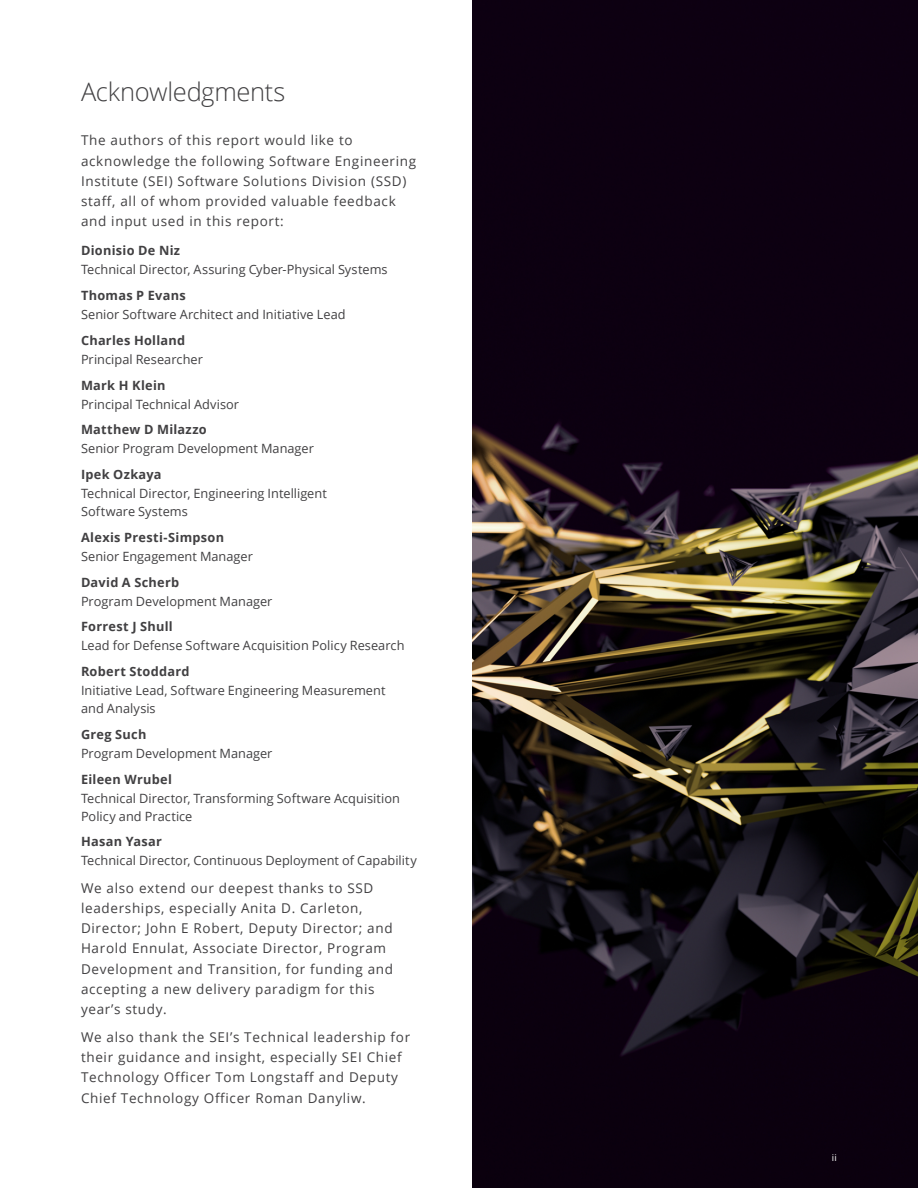
<style>
.page{position:relative;width:918px;height:1188px;background:#fff}
.page>*{position:absolute;margin:0;border:0;box-sizing:border-box;transform-origin:0 0}
.t1{font:300 25.5px "Open Sans";letter-spacing:-.015em;color:#414042}
.t2{font:13.5px/20.2px "Open Sans";letter-spacing:.05em;color:#414042}
.t3{font:12.75px/18px "Open Sans";color:#414042}
.t4{font:700 12.75px "Open Sans";letter-spacing:.02em;color:#414042}
.t5{font:9.3px "Open Sans";color:#fff}
</style>
<div class="page">
<img style="left:472px;top:0;width:446px;height:1188px">
<h1 class="t1" style="left:81px;top:74px;width:206px">Acknowledgments</h1>
<p class="t2" style="left:81px;top:130px;width:337px">The authors of this report would like to acknowledge the following Software Engineering Institute (SEI) Software Solutions Division (SSD) staff, all of whom provided valuable feedback and input used in this report:</p>
<p class="t4" style="left:81px;top:242px;width:101px">Dionisio De Niz</p>
<p class="t3" style="left:81px;top:260px;width:308px">Technical Director, Assuring Cyber-Physical Systems</p>
<p class="t4" style="left:81px;top:286px;width:106px">Thomas P Evans</p>
<p class="t3" style="left:81px;top:305px;width:266px">Senior Software Architect and Initiative Lead</p>
<p class="t4" style="left:81px;top:331px;width:106px">Charles Holland</p>
<p class="t3" style="left:81px;top:350px;width:123px">Principal Researcher</p>
<p class="t4" style="left:81px;top:376px;width:86px">Mark H Klein</p>
<p class="t3" style="left:81px;top:395px;width:160px">Principal Technical Advisor</p>
<p class="t4" style="left:81px;top:421px;width:127px">Matthew D Milazzo</p>
<p class="t3" style="left:81px;top:439px;width:234px">Senior Program Development Manager</p>
<p class="t4" style="left:81px;top:465px;width:82px">Ipek Ozkaya</p>
<p class="t3" style="left:81px;top:484px;width:247px">Technical Director, Engineering Intelligent<br>Software Systems</p>
<p class="t4" style="left:81px;top:528px;width:145px">Alexis Presti-Simpson</p>
<p class="t3" style="left:81px;top:547px;width:173px">Senior Engagement Manager</p>
<p class="t4" style="left:81px;top:573px;width:100px">David A Scherb</p>
<p class="t3" style="left:81px;top:592px;width:193px">Program Development Manager</p>
<p class="t4" style="left:81px;top:618px;width:93px">Forrest J Shull</p>
<p class="t3" style="left:81px;top:636px;width:325px">Lead for Defense Software Acquisition Policy Research</p>
<p class="t4" style="left:81px;top:662px;width:110px">Robert Stoddard</p>
<p class="t3" style="left:81px;top:681px;width:306px">Initiative Lead, Software Engineering Measurement and Analysis</p>
<p class="t4" style="left:81px;top:725px;width:67px">Greg Such</p>
<p class="t3" style="left:81px;top:744px;width:193px">Program Development Manager</p>
<p class="t4" style="left:81px;top:770px;width:92px">Eileen Wrubel</p>
<p class="t3" style="left:81px;top:789px;width:321px">Technical Director, Transforming Software Acquisition<br>Policy and Practice</p>
<p class="t4" style="left:81px;top:833px;width:82px">Hasan Yasar</p>
<p class="t3" style="left:81px;top:852px;width:337px">Technical Director, Continuous Deployment of Capability</p>
<p class="t2" style="left:81px;top:877px;width:314px">We also extend our deepest thanks to SSD leaderships, especially Anita D. Carleton, Director; John E Robert, Deputy Director; and Harold Ennulat, Associate Director, Program Development and Transition, for funding and accepting a new delivery paradigm for this year’s study.</p>
<p class="t2" style="left:81px;top:1026px;width:331px">We also thank the SEI’s Technical leadership for their guidance and insight, especially SEI Chief Technology Officer Tom Longstaff and Deputy Chief Technology Officer Roman Danyliw.</p>
<p class="t5" style="left:832px;top:1151px;width:7px">ii</p>
</div>
